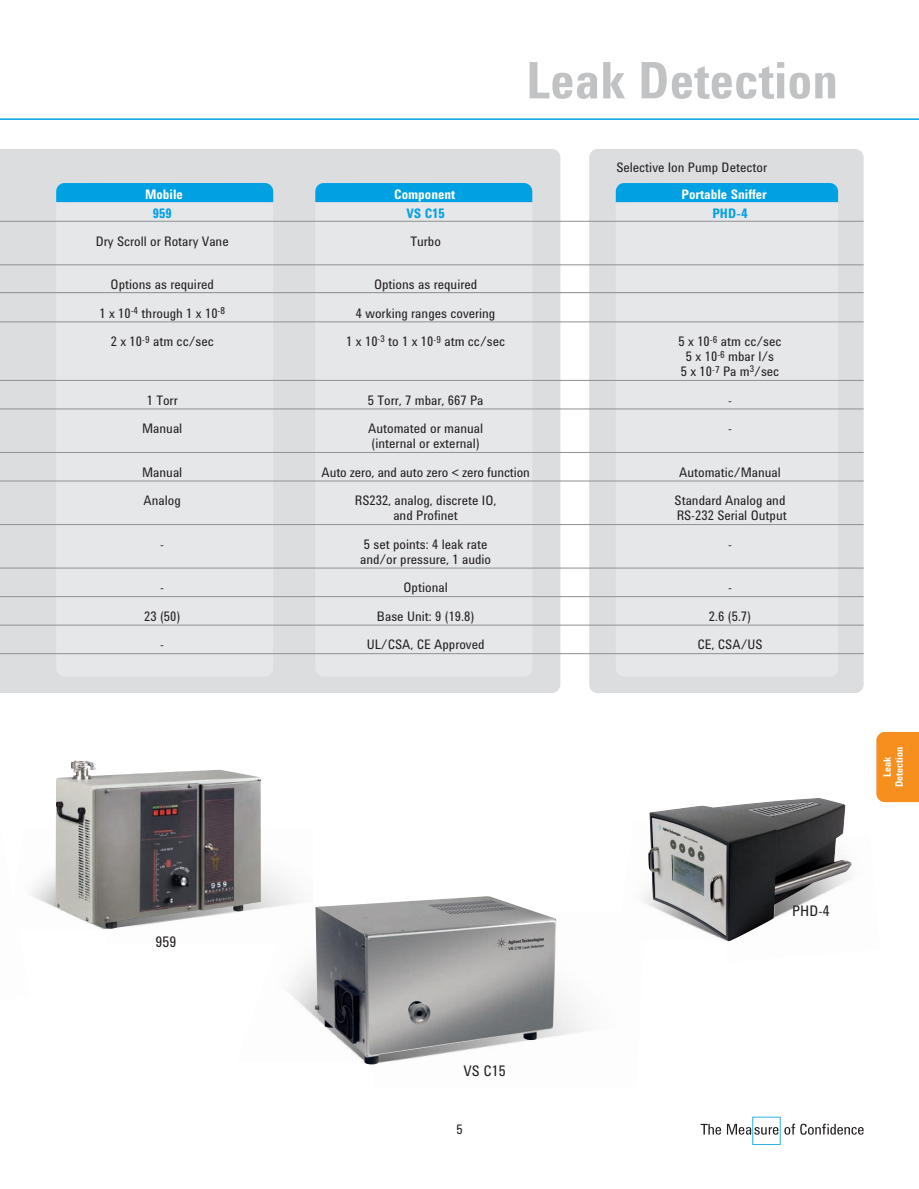
<style>
.page{position:relative;width:919px;height:1189px;background:#fff}
.page>*{position:absolute;margin:0;border:0;box-sizing:border-box;transform-origin:0 0}
.t1{font:700 51.75px "Agilent TT Cond";color:#c1c2c4}
.t2{font:15px "Agilent TT Cond";color:#231f20}
.t3{font:13.5px/15px "Agilent TT Cond";color:#231f20;text-align:center}
.t4{font:700 13.5px "Agilent TT Cond";color:#fff}
.t5{font:700 13.5px "Agilent TT Cond";color:#00a1e3}
.t6{font:700 10.5px/12px "Agilent TT Cond";color:#fff;text-align:center}
</style>
<div class="page">
<img style="left:31px;top:870px;width:24px;height:38px">
<img style="left:288px;top:943px;width:26px;height:73px">
<div style="left:876px;top:731px;width:42px;height:70px;background:#f68f1e"></div>
<svg style="left:700px;top:1123px;width:20px;height:11px"></svg>
<svg style="left:726px;top:1116px;width:137px;height:28px"></svg>
<div style="left:0;top:149px;width:560px;height:544px;background:#dcdddf"></div>
<div style="left:589px;top:149px;width:274px;height:544px;background:#dcdddf;border-radius:9px"></div>
<div style="left:315px;top:183px;width:217px;height:493px;background:#e6e7e9;border-radius:9px"></div>
<div style="left:615px;top:183px;width:222px;height:493px;background:#e6e7e9;border-radius:9px"></div>
<div style="left:56px;top:183px;width:217px;height:493px;background:#e6e7e9;border-radius:9px"></div>
<div style="left:615px;top:183px;width:222px;height:19px;background:#00a1e3"></div>
<div style="left:315px;top:183px;width:217px;height:19px;background:#00a1e3"></div>
<div style="left:56px;top:183px;width:217px;height:19px;background:#00a1e3"></div>
<hr style="left:0;top:221px;width:863px;height:1px;background:#939598">
<hr style="left:0;top:264px;width:863px;height:1px;background:#939598">
<hr style="left:0;top:292px;width:863px;height:1px;background:#939598">
<hr style="left:0;top:321px;width:863px;height:1px;background:#939598">
<hr style="left:0;top:380px;width:863px;height:1px;background:#939598">
<hr style="left:0;top:408px;width:863px;height:1px;background:#939598">
<hr style="left:0;top:452px;width:863px;height:1px;background:#939598">
<hr style="left:0;top:480px;width:863px;height:1px;background:#939598">
<hr style="left:0;top:524px;width:863px;height:1px;background:#939598">
<hr style="left:0;top:567px;width:863px;height:1px;background:#939598">
<hr style="left:0;top:596px;width:863px;height:1px;background:#939598">
<hr style="left:0;top:624px;width:863px;height:1px;background:#939598">
<hr style="left:0;top:653px;width:863px;height:1px;background:#939598">
<img style="left:314px;top:896px;width:242px;height:168px">
<img style="left:648px;top:798px;width:203px;height:143px">
<img style="left:55px;top:760px;width:206px;height:169px">
<hr style="left:0;top:118px;width:918px;height:2px;background:#00a1e3">
<h1 class="t1" style="left:526px;top:62px;width:313px">Leak Detection</h1>
<p class="t3" style="left:616px;top:161px;width:152px">Selective Ion Pump Detector</p>
<p class="t4" style="left:145px;top:189px;width:39px">Mobile</p>
<p class="t4" style="left:394px;top:189px;width:63px">Component</p>
<p class="t4" style="left:681px;top:189px;width:87px">Portable Sniffer</p>
<p class="t5" style="left:153px;top:208px;width:20px">959</p>
<p class="t5" style="left:406px;top:208px;width:40px">VS C15</p>
<p class="t5" style="left:712px;top:208px;width:37px">PHD-4</p>
<p class="t3" style="left:96px;top:234px;width:134px">Dry Scroll or Rotary Vane</p>
<p class="t3" style="left:410px;top:234px;width:32px">Turbo</p>
<p class="t3" style="left:110px;top:278px;width:105px">Options as required</p>
<p class="t3" style="left:374px;top:278px;width:105px">Options as required</p>
<p class="t3" style="left:99px;top:306px;width:127px">1 x 10<sup>-4</sup> through 1 x 10<sup>-8</sup></p>
<p class="t3" style="left:356px;top:306px;width:141px">4 working ranges covering</p>
<p class="t3" style="left:111px;top:335px;width:104px">2 x 10<sup>-9</sup> atm cc/sec</p>
<p class="t3" style="left:346px;top:335px;width:160px">1 x 10<sup>-3</sup> to 1 x 10<sup>-9</sup> atm cc/sec</p>
<p class="t3" style="left:678px;top:335px;width:104px">5 x 10<sup>-6</sup> atm cc/sec<br>5 x 10<sup>-6</sup> mbar l/s<br>5 x 10<sup>-7</sup> Pa m<sup>3</sup>/sec</p>
<p class="t3" style="left:147px;top:393px;width:33px">1 Torr</p>
<p class="t3" style="left:367px;top:393px;width:117px">5 Torr, 7 mbar, 667 Pa</p>
<p class="t3" style="left:727px;top:393px;width:5px">-</p>
<p class="t3" style="left:142px;top:422px;width:42px">Manual</p>
<p class="t3" style="left:368px;top:422px;width:116px">Automated or manual</p>
<p class="t3" style="left:727px;top:422px;width:5px">-</p>
<p class="t3" style="left:371px;top:437px;width:110px">(internal or external)</p>
<p class="t3" style="left:142px;top:465px;width:42px">Manual</p>
<p class="t3" style="left:321px;top:465px;width:210px">Auto zero, and auto zero &lt; zero function</p>
<p class="t3" style="left:678px;top:465px;width:103px">Automatic/Manual</p>
<p class="t3" style="left:143px;top:494px;width:39px">Analog</p>
<p class="t3" style="left:355px;top:494px;width:143px">RS232, analog, discrete IO,</p>
<p class="t3" style="left:674px;top:494px;width:112px">Standard Analog and</p>
<p class="t3" style="left:393px;top:509px;width:66px">and Profinet</p>
<p class="t3" style="left:676px;top:509px;width:111px">RS-232 Serial Output</p>
<p class="t3" style="left:160px;top:537px;width:5px">-</p>
<p class="t3" style="left:363px;top:537px;width:125px">5 set points: 4 leak rate</p>
<p class="t3" style="left:727px;top:537px;width:5px">-</p>
<p class="t3" style="left:360px;top:552px;width:132px">and/or pressure, 1 audio</p>
<p class="t3" style="left:160px;top:581px;width:5px">-</p>
<p class="t3" style="left:403px;top:581px;width:46px">Optional</p>
<p class="t3" style="left:727px;top:581px;width:5px">-</p>
<p class="t3" style="left:144px;top:609px;width:38px">23 (50)</p>
<p class="t3" style="left:377px;top:609px;width:99px">Base Unit: 9 (19.8)</p>
<p class="t3" style="left:708px;top:609px;width:44px">2.6 (5.7)</p>
<p class="t3" style="left:160px;top:638px;width:5px">-</p>
<p class="t3" style="left:366px;top:638px;width:119px">UL/CSA, CE Approved</p>
<p class="t3" style="left:697px;top:638px;width:66px">CE, CSA/US</p>
<p class="t2" style="left:155px;top:935px;width:22px">959</p>
<p class="t2" style="left:463px;top:1065px;width:44px">VS C15</p>
<p class="t3" style="left:456px;top:1122px;width:8px">5</p>
<p class="t2" style="left:791px;top:905px;width:39px">PHD-4</p>
<p class="t6" style="left:881px;top:787px;width:42px;rotate:-90deg">Leak<br>Detection</p>
</div>
